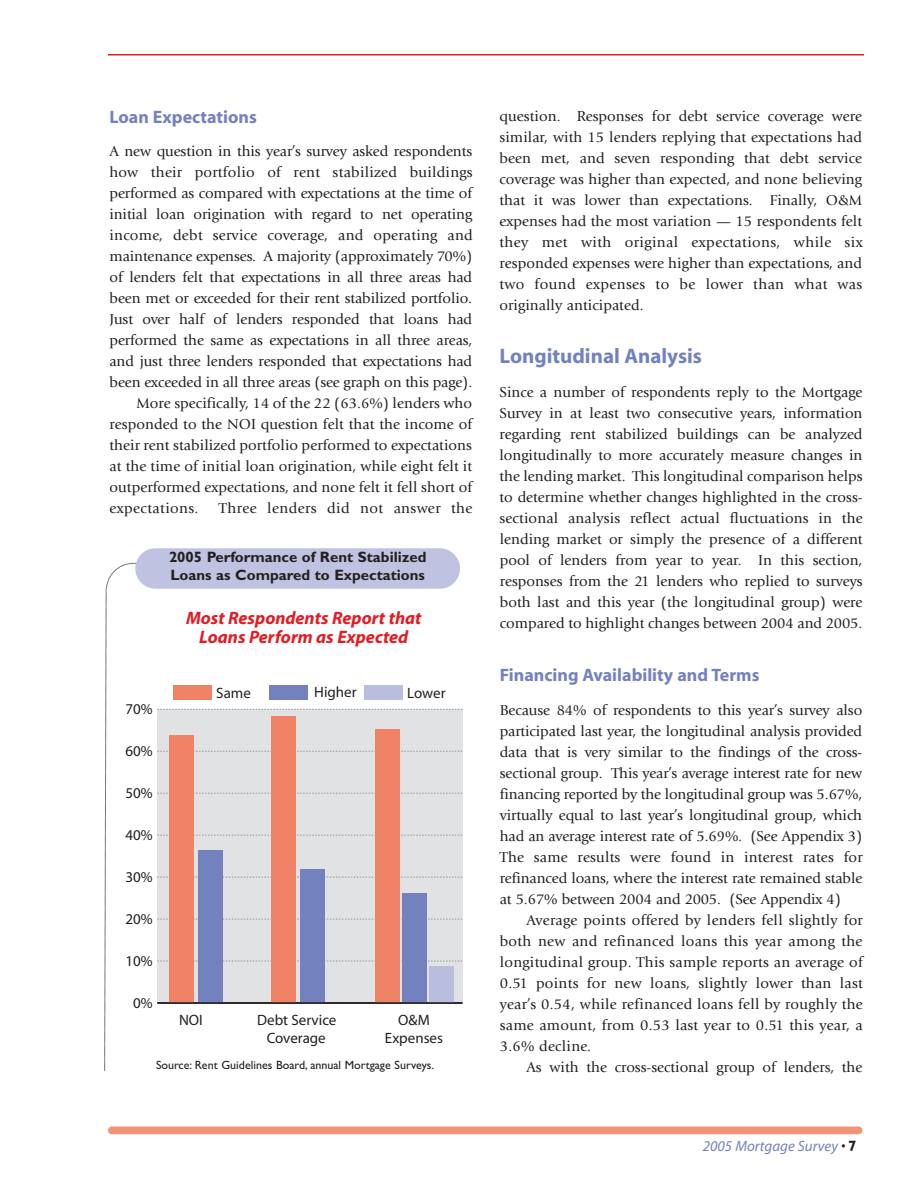
<style>
.page{position:relative;width:918px;height:1188px;background:#fff}
.page>*{position:absolute;margin:0;border:0;box-sizing:border-box;transform-origin:0 0}
.t1{font:700 21px "Myriad";color:#7481bf}
.t2{font:italic 700 18px/19.5px "Myriad";color:#e51a23;text-align:center}
.t3{font:700 18px "Myriad";color:#7481bf}
.t4{font:15px/21px "Giovanni";color:#231f20;text-align:justify}
.t5{font:15px/18px "Myriad";letter-spacing:-.005em;color:#231f20;text-align:center}
.t6{font:700 15px/18px "Gill Sans";color:#231f20}
.t7{font:15px "Giovanni";letter-spacing:.03em;color:#231f20}
.t8{font:italic 15px "Myriad";color:#7481bf}
.t9{font:12px "Gill Sans";color:#231f20}
.s1{color:#231f20}
.s2{font-family:"Gill Sans";font-weight:700;font-style:normal;color:#231f20}
</style>
<div class="page">
<div style="left:108px;top:1126px;width:754px;height:8px;background:#f19478;border-radius:4px"></div>
<hr style="left:108px;top:54px;width:756px;height:2px;background:#e51a23">
<div style="left:157px;top:710px;width:305px;height:293px;background:#e1e2e4"></div>
<svg style="left:325px;top:961px;width:137px;height:1px"></svg>
<svg style="left:325px;top:919px;width:137px;height:1px"></svg>
<svg style="left:325px;top:877px;width:137px;height:1px"></svg>
<svg style="left:306px;top:835px;width:156px;height:1px"></svg>
<svg style="left:306px;top:793px;width:156px;height:1px"></svg>
<svg style="left:306px;top:751px;width:156px;height:1px"></svg>
<svg style="left:306px;top:709px;width:156px;height:1px"></svg>
<div style="left:364px;top:685px;width:38px;height:15px;background:#b9bdde"></div>
<div style="left:429px;top:967px;width:24px;height:36px;background:#b9bdde"></div>
<div style="left:269px;top:685px;width:38px;height:15px;background:#7481bf"></div>
<div style="left:300px;top:869px;width:25px;height:134px;background:#7481bf"></div>
<div style="left:402px;top:894px;width:24px;height:109px;background:#7481bf"></div>
<div style="left:375px;top:729px;width:24px;height:274px;background:#f08365"></div>
<hr style="left:157px;top:1002px;width:305px;height:2px;background:#231f20">
<svg style="left:104px;top:563px;width:202px;height:508px"></svg>
<div style="left:135px;top:548px;width:325px;height:41px;background:#bfc2e1;border-radius:20px"></div>
<div style="left:133px;top:610px;width:341px;height:48px;background:#fff"></div>
<p class="t3" style="left:110px;top:110px;width:149px">Loan Expectations</p>
<p class="t4" style="left:110px;top:142px;width:364px">A new question in this year’s survey asked respondents</p>
<p class="t4" style="left:110px;top:163px;width:365px">how their portfolio of rent stabilized buildings</p>
<p class="t4" style="left:110px;top:184px;width:364px">performed as compared with expectations at the time of</p>
<p class="t4" style="left:110px;top:205px;width:364px">initial loan origination with regard to net operating</p>
<p class="t4" style="left:110px;top:226px;width:365px">income, debt service coverage, and operating and</p>
<p class="t4" style="left:110px;top:247px;width:364px">maintenance expenses. A majority (approximately 70%)</p>
<p class="t4" style="left:110px;top:268px;width:364px">of lenders felt that expectations in all three areas had</p>
<p class="t4" style="left:110px;top:289px;width:364px">been met or exceeded for their rent stabilized portfolio.</p>
<p class="t4" style="left:110px;top:310px;width:364px">Just over half of lenders responded that loans had</p>
<p class="t4" style="left:110px;top:331px;width:364px">performed the same as expectations in all three areas,</p>
<p class="t4" style="left:110px;top:352px;width:364px">and just three lenders responded that expectations had</p>
<p class="t4" style="left:110px;top:373px;width:364px">been exceeded in all three areas (see graph on this page).</p>
<p class="t4" style="left:136px;top:394px;width:337px">More specifically, 14 of the 22 (63.6%) lenders who</p>
<p class="t4" style="left:110px;top:415px;width:364px">responded to the NOI question felt that the income of</p>
<p class="t4" style="left:110px;top:436px;width:364px">their rent stabilized portfolio performed to expectations</p>
<p class="t4" style="left:110px;top:457px;width:364px">at the time of initial loan origination, while eight felt it</p>
<p class="t4" style="left:110px;top:478px;width:364px">outperformed expectations, and none felt it fell short of</p>
<p class="t7" style="left:110px;top:502px;width:90px">expectations.</p>
<p class="t7" style="left:219px;top:502px;width:255px">Three lenders did not answer the</p>
<p class="t6" style="left:169px;top:549px;width:259px">2005 Performance of Rent Stabilized<br>Loans as Compared to Expectations</p>
<p class="t2" style="left:186px;top:610px;width:237px">Most Respondents Report that<br>Loans Perform as Expected</p>
<p class="t5" style="left:125px;top:702px;width:29px">70%</p>
<p class="t5" style="left:125px;top:744px;width:29px">60%</p>
<p class="t5" style="left:125px;top:786px;width:29px">50%</p>
<p class="t5" style="left:125px;top:828px;width:29px">40%</p>
<p class="t5" style="left:125px;top:870px;width:29px">30%</p>
<p class="t5" style="left:125px;top:912px;width:29px">20%</p>
<p class="t5" style="left:125px;top:953px;width:29px">10%</p>
<p class="t5" style="left:133px;top:995px;width:21px">0%</p>
<p class="t5" style="left:216px;top:685px;width:36px">Same</p>
<p class="t5" style="left:314px;top:685px;width:44px">Higher</p>
<p class="t5" style="left:407px;top:685px;width:40px">Lower</p>
<p class="t5" style="left:179px;top:1012px;width:25px">NOI</p>
<p class="t5" style="left:257px;top:1012px;width:81px">Debt Service<br>Coverage</p>
<p class="t5" style="left:385px;top:1012px;width:60px">O&amp;M<br>Expenses</p>
<p class="t9" style="left:156px;top:1058px;width:280px">Source: Rent Guidelines Board, annual Mortgage Surveys.</p>
<p class="t4" style="left:500px;top:107px;width:365px">question. Responses for debt service coverage were similar, with 15 lenders replying that expectations had been met, and seven responding that debt service coverage was higher than expected, and none believing that it was lower than expectations. Finally, O&amp;M expenses had the most variation — 15 respondents felt they met with original expectations, while six responded expenses were higher than expectations, and two found expenses to be lower than what was originally anticipated.</p>
<h1 class="t1" style="left:500px;top:348px;width:204px">Longitudinal Analysis</h1>
<p class="t4" style="left:500px;top:383px;width:365px">Since a number of respondents reply to the Mortgage Survey in at least two consecutive years, information regarding rent stabilized buildings can be analyzed longitudinally to more accurately measure changes in the lending market. This longitudinal comparison helps to determine whether changes highlighted in the cross&shy;sectional analysis reflect actual fluctuations in the lending market or simply the presence of a different pool of lenders from year to year. In this section, responses from the 21 lenders who replied to surveys both last and this year (the longitudinal group) were compared to highlight changes between 2004 and 2005.</p>
<p class="t3" style="left:500px;top:668px;width:261px">Financing Availability and Terms</p>
<p class="t4" style="left:500px;top:701px;width:364px">Because 84% of respondents to this year’s survey also participated last year, the longitudinal analysis provided data that is very similar to the findings of the cross&shy;sectional group. This year’s average interest rate for new financing reported by the longitudinal group was 5.67%, virtually equal to last year’s longitudinal group, which had an average interest rate of 5.69%. (See Appendix 3)<br>The same results were found in interest rates for refinanced loans, where the interest rate remained stable at 5.67% between 2004 and 2005. (See Appendix 4)</p>
<p class="t4" style="left:500px;top:911px;width:365px;text-indent:27px">Average points offered by lenders fell slightly for both new and refinanced loans this year among the longitudinal group. This sample reports an average of 0.51 points for new loans, slightly lower than last year’s 0.54, while refinanced loans fell by roughly the same amount, from 0.53 last year to 0.51 this year, a 3.6% decline.</p>
<p class="t4" style="left:527px;top:1058px;width:338px">As with the cross-sectional group of lenders, the</p>
<p class="t5" style="left:829px;top:978px;width:36px">Same</p>
<p class="t5" style="left:738px;top:995px;width:29px">70%</p>
<p class="t8" style="left:703px;top:1141px;width:155px">2005 Mortgage Survey <span class="s1">•</span> <span class="s2">7</span></p>
</div>
